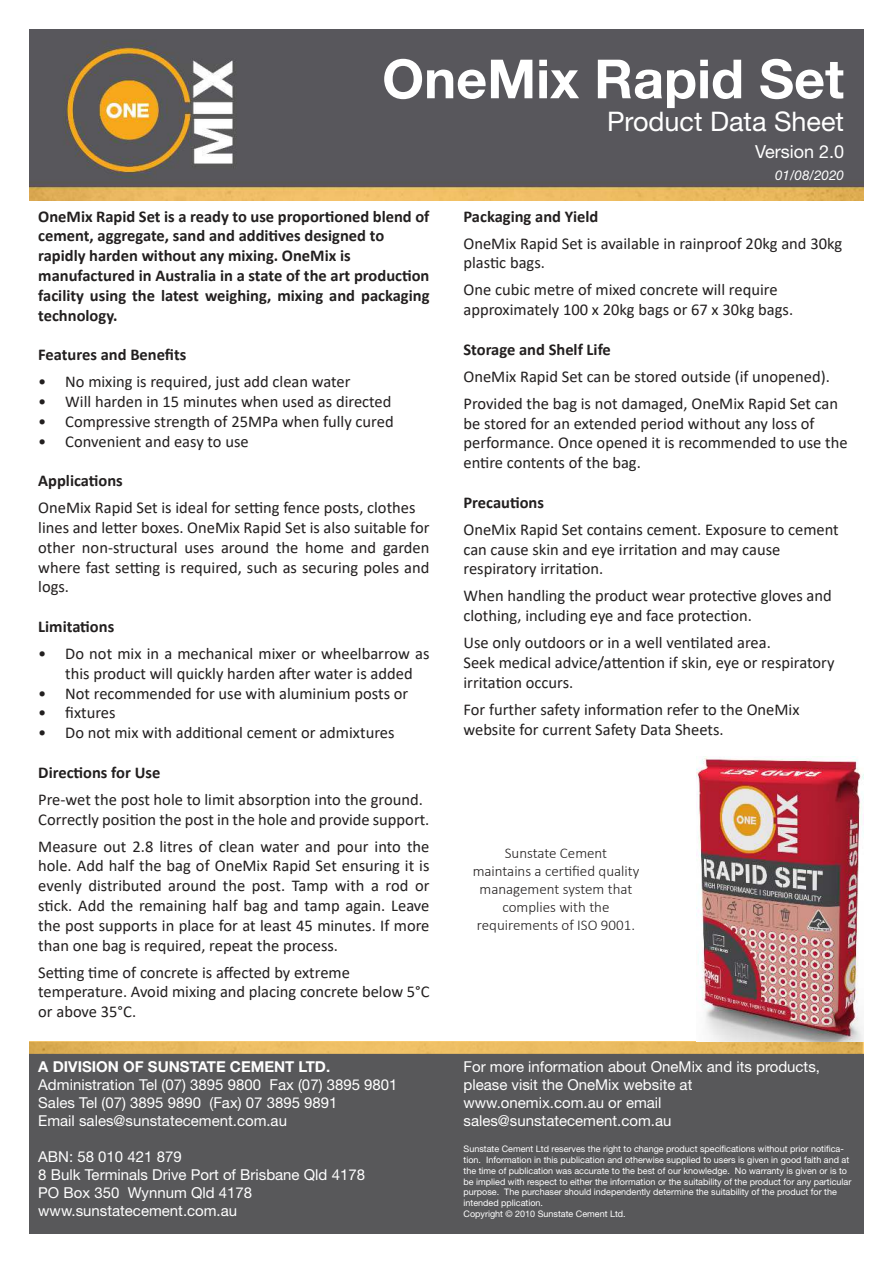
<style>
.page{position:relative;width:893px;height:1263px;background:#fff}
.page>*{position:absolute;margin:0;border:0;box-sizing:border-box;transform-origin:0 0}
.t1{font:700 54px "Helvetica Neue LT Std";color:#fff}
.t2{font:27px "Helvetica Neue LT Std";color:#fff}
.t3{font:18px "Helvetica Neue LT Std";color:#fff}
.t4{font:16.5px/19.8px "Calibri";color:#221f1f}
.t5{font:700 16.5px/19.8px "Calibri";color:#221f1f}
.t6{font:15px/18px "Helvetica Neue LT Std";color:#fff}
.t7{font:300 15px/18px "Calibri";color:#221f1f;text-align:center}
.t8{font:700 15px "Helvetica Neue LT Std";color:#fff}
.t9{font:italic 13.5px "Helvetica Neue LT Std";color:#fff}
.t10{font:9px/10.8px "Helvetica Neue LT Std";color:#fff}
</style>
<div class="page">
<img style="left:30px;top:30px;width:833px;height:170px">
<div style="left:30px;top:1041px;width:833px;height:192px;background:#58585a"></div>
<img style="left:696px;top:757px;width:167px;height:284px">
<h1 class="t1" style="left:382px;top:59px;width:463px">OneMix Rapid Set</h1>
<h2 class="t2" style="left:607px;top:111px;width:239px">Product Data Sheet</h2>
<p class="t3" style="left:755px;top:144px;width:91px">Version 2.0</p>
<p class="t9" style="left:775px;top:168px;width:71px">01/08/2020</p>
<p class="t5" style="left:38px;top:206px;width:393px">OneMix Rapid Set is a ready to use proportioned blend of cement, aggregate, sand and additives designed to rapidly harden without any mixing. OneMix is manufactured in Australia in a state of the art production facility using the latest weighing, mixing and packaging technology.</p>
<p class="t5" style="left:38px;top:345px;width:150px">Features and Benefits</p>
<p class="t4" style="left:38px;top:373px;width:314px">• No mixing is required, just add clean water</p>
<p class="t4" style="left:38px;top:393px;width:355px">• Will harden in 15 minutes when used as directed</p>
<p class="t4" style="left:38px;top:413px;width:357px">• Compressive strength of 25MPa when fully cured</p>
<p class="t4" style="left:38px;top:432px;width:212px">• Convenient and easy to use</p>
<p class="t5" style="left:38px;top:471px;width:86px">Applications</p>
<p class="t4" style="left:38px;top:499px;width:393px">OneMix Rapid Set is ideal for setÝng fence posts, clothes lines and letter boxes. OneMix Rapid Set is also suitable for other non-structural uses around the home and garden where fast setÝng is required, such as securing poles and logs.</p>
<p class="t5" style="left:38px;top:616px;width:78px">Limitations</p>
<p class="t4" style="left:65px;top:645px;width:366px;text-indent:-27px">• Do not mix in a mechanical mixer or wheelbarrow as this product will quickly harden after water is added</p>
<p class="t4" style="left:38px;top:684px;width:372px">• Not recommended for use with aluminium posts or</p>
<p class="t4" style="left:38px;top:704px;width:79px">• fixtures</p>
<p class="t4" style="left:38px;top:724px;width:358px">• Do not mix with additional cement or admixtures</p>
<p class="t5" style="left:38px;top:762px;width:124px">Directions for Use</p>
<p class="t4" style="left:38px;top:791px;width:393px">Pre-wet the post hole to limit absorption into the ground.<br>Correctly position the post in the hole and provide support.</p>
<p class="t4" style="left:38px;top:837px;width:393px;text-align:justify">Measure out 2.8 litres of clean water and pour into the hole. Add half the bag of OneMix Rapid Set ensuring it is evenly distributed around the post. Tamp with a rod or stick. Add the remaining half bag and tamp again. Leave the post supports in place for at least 45 minutes. If more than one bag is required, repeat the process.</p>
<p class="t4" style="left:38px;top:963px;width:393px">SetÝng time of concrete is affected by extreme temperature. Avoid mixing and placing concrete below 5°C or above 35°C.</p>
<p class="t8" style="left:38px;top:1061px;width:293px">A DIVISION OF SUNSTATE CEMENT LTD.</p>
<p class="t6" style="left:38px;top:1077px;width:361px">Administration Tel (07) 3895 9800 Fax (07) 3895 9801<br>Sales Tel (07) 3895 9890 (Fax) 07 3895 9891<br>Email sales@sunstatecement.com.au</p>
<p class="t6" style="left:38px;top:1149px;width:328px">ABN: 58 010 421 879<br>8 Bulk Terminals Drive Port of Brisbane Qld 4178<br>PO Box 350 Wynnum Qld 4178 www.sunstatecement.com.au</p>
<p class="t5" style="left:463px;top:206px;width:136px">Packaging and Yield</p>
<p class="t4" style="left:463px;top:234px;width:380px">OneMix Rapid Set is available in rainproof 20kg and 30kg plastic bags.</p>
<p class="t4" style="left:463px;top:281px;width:331px">One cubic metre of mixed concrete will require approximately 100 x 20kg bags or 67 x 30kg bags.</p>
<p class="t5" style="left:463px;top:339px;width:149px">Storage and Shelf Life</p>
<p class="t4" style="left:463px;top:364px;width:376px;line-height:27px">OneMix Rapid Set can be stored outside (if unopened).<br>Provided the bag is not damaged, OneMix Rapid Set can</p>
<p class="t4" style="left:463px;top:413px;width:386px">be stored for an extended period without any loss of performance. Once opened it is recommended to use the entire contents of the bag.</p>
<p class="t5" style="left:463px;top:492px;width:82px">Precautions</p>
<p class="t4" style="left:463px;top:521px;width:377px">OneMix Rapid Set contains cement. Exposure to cement can cause skin and eye irritation and may cause respiratory irritation.</p>
<p class="t4" style="left:463px;top:587px;width:370px">When handling the product wear protective gloves and clothing, including eye and face protection.</p>
<p class="t4" style="left:463px;top:634px;width:372px">Use only outdoors or in a well ventilated area.<br>Seek medical advice/attention if skin, eye or respiratory irritation occurs.</p>
<p class="t4" style="left:463px;top:701px;width:338px">For further safety information refer to the OneMix website for current Safety Data Sheets.</p>
<p class="t7" style="left:473px;top:844px;width:168px">Sunstate Cement<br>maintains a certified quality management system that complies with the requirements of ISO 9001.</p>
<p class="t6" style="left:463px;top:1059px;width:358px">For more information about OneMix and its products, please visit the OneMix website at www.onemix.com.au or email sales@sunstatecement.com.au</p>
<p class="t10" style="left:463px;top:1144px;width:389px">Sunstate Cement Ltd reserves the right to change product specifications without prior notifica&shy;tion. Information in this publication and otherwise supplied to users is given in good faith and at the time of publication was accurate to the best of our knowledge. No warranty is given or is to be implied with respect to either the information or the suitability of the product for any particular purpose. The purchaser should independently determine the suitability of the product for the intended pplication.<br>Copyright © 2010 Sunstate Cement Ltd.</p>
</div>
